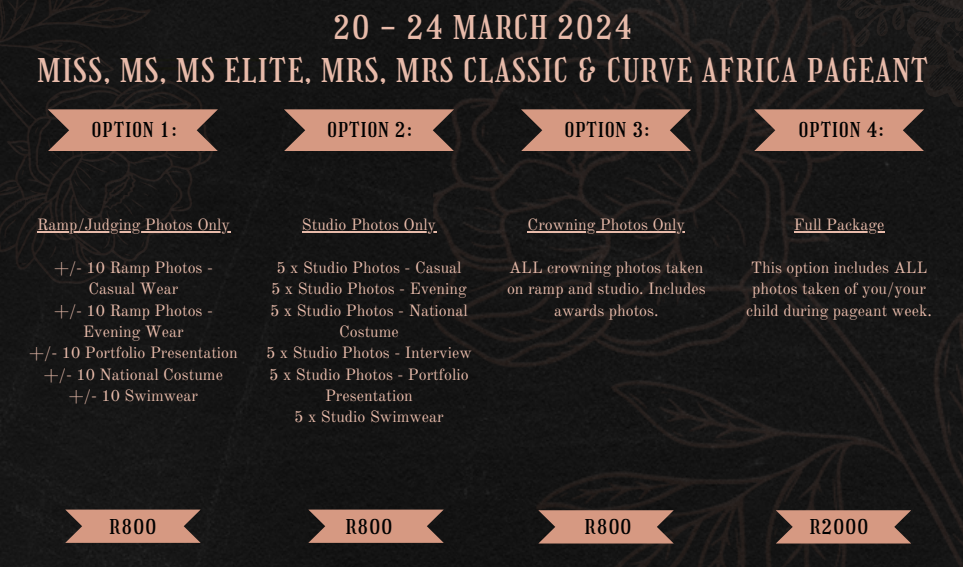
<style>
.page{position:relative;width:963px;height:567px;background:#fff}
.page>*{position:absolute;margin:0;border:0;box-sizing:border-box;transform-origin:0 0}
.t1{font:32px/42.8px "Girassol";letter-spacing:.06em;color:#e8bbaa;text-align:center}
.t2{font:20px "Girassol";letter-spacing:.06em;color:#000}
.t3{font:16px/21.2px "Old Standard";color:#e8bbaa;text-align:center}
</style>
<div class="page">
<div style="left:0;top:0;width:434px;height:567px;background:#151515"></div>
<img style="left:434px;top:0;width:529px;height:567px">
<img style="left:0;top:0;width:212px;height:283px">
<svg style="left:655px;top:0;width:308px;height:208px;background:#1a1918"></svg>
<svg style="left:48px;top:109px;width:170px;height:42px;background:#bc8773"></svg>
<svg style="left:65px;top:510px;width:136px;height:33px;background:#bc8773"></svg>
<hr style="left:37px;top:232px;width:193px;height:1px;background:#e8bbaa">
<hr style="left:302px;top:232px;width:134px;height:1px;background:#e8bbaa">
<hr style="left:528px;top:232px;width:157px;height:1px;background:#e8bbaa">
<hr style="left:794px;top:232px;width:90px;height:1px;background:#e8bbaa">
<svg style="left:284px;top:109px;width:170px;height:42px;background:#bc8773"></svg>
<svg style="left:521px;top:109px;width:170px;height:42px;background:#bc8773"></svg>
<svg style="left:754px;top:109px;width:170px;height:42px;background:#bc8773"></svg>
<svg style="left:308px;top:510px;width:136px;height:33px;background:#bb8773"></svg>
<svg style="left:776px;top:510px;width:135px;height:34px;background:#ba8672"></svg>
<svg style="left:538px;top:510px;width:136px;height:34px;background:#b98571"></svg>
<p class="t1" style="left:37px;top:7px;width:892px">20 - 24 MARCH 2024<br>MISS, MS, MS ELITE, MRS, MRS CLASSIC &amp; CURVE AFRICA PAGEANT</p>
<p class="t2" style="left:92px;top:118px;width:85px">OPTION 1:</p>
<p class="t2" style="left:327px;top:118px;width:85px">OPTION 2:</p>
<p class="t2" style="left:565px;top:118px;width:85px">OPTION 3:</p>
<p class="t2" style="left:799px;top:118px;width:85px">OPTION 4:</p>
<h2 class="t3" style="left:37px;top:214px;width:195px">Ramp/Judging Photos Only</h2>
<h2 class="t3" style="left:54px;top:257px;width:161px">+/- 10 Ramp Photos -<br>Casual Wear</h2>
<p class="t3" style="left:54px;top:300px;width:161px">+/- 10 Ramp Photos -<br>Evening Wear</p>
<p class="t3" style="left:29px;top:342px;width:210px">+/- 10 Portfolio Presentation</p>
<p class="t3" style="left:44px;top:364px;width:181px">+/- 10 National Costume</p>
<p class="t3" style="left:69px;top:385px;width:131px">+/- 10 Swimwear</p>
<h2 class="t3" style="left:302px;top:214px;width:136px">Studio Photos Only</h2>
<h2 class="t3" style="left:276px;top:257px;width:187px">5 x Studio Photos - Casual</h2>
<h1 class="t3" style="left:271px;top:278px;width:197px">5 x Studio Photos - Evening</h1>
<h2 class="t3" style="left:270px;top:300px;width:199px">5 x Studio Photos - National<br>Costume</h2>
<h2 class="t3" style="left:266px;top:342px;width:207px">5 x Studio Photos - Interview</h2>
<p class="t3" style="left:269px;top:364px;width:201px">5 x Studio Photos - Portfolio<br>Presentation</p>
<p class="t3" style="left:294px;top:406px;width:151px">5 x Studio Swimwear</p>
<p class="t3" style="left:528px;top:214px;width:159px">Crowning Photos Only</p>
<p class="t3" style="left:507px;top:257px;width:200px">ALL crowning photos taken on ramp and studio. Includes awards photos.</p>
<p class="t3" style="left:794px;top:214px;width:92px">Full Package</p>
<p class="t3" style="left:746px;top:257px;width:187px">This option includes ALL photos taken of you/your child during pageant week.</p>
<p class="t2" style="left:110px;top:515px;width:48px">R800</p>
<p class="t2" style="left:346px;top:515px;width:48px">R800</p>
<p class="t2" style="left:585px;top:515px;width:48px">R800</p>
<p class="t2" style="left:810px;top:515px;width:60px">R2000</p>
</div>
